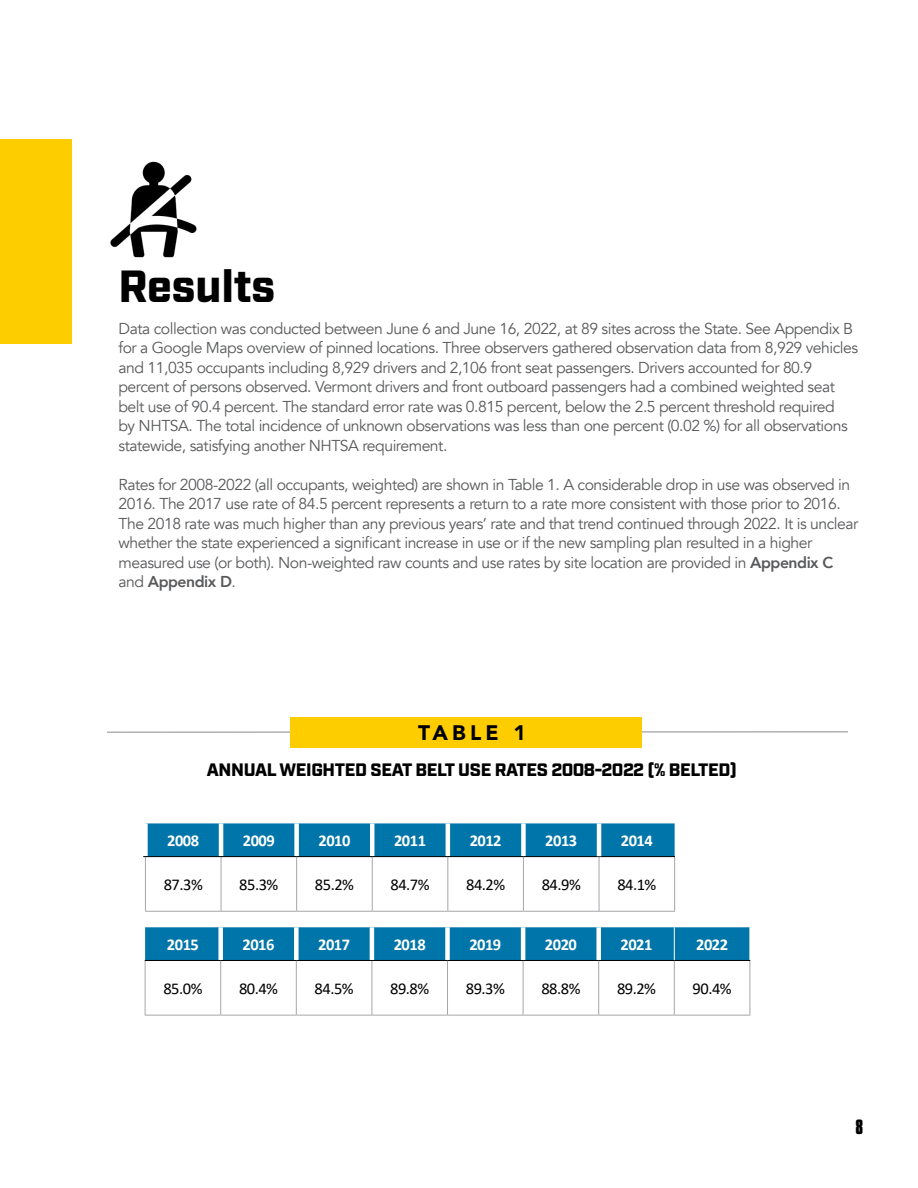
<style>
.page{position:relative;width:918px;height:1188px;background:#fff}
.page>*{position:absolute;margin:0;border:0;box-sizing:border-box;transform-origin:0 0}
.t1{font:900 45px "Industry";color:#000}
.t2{font:900 21px "Avenir";letter-spacing:.2em;color:#000}
.t3{font:900 18px "Industry";letter-spacing:-.02em;color:#000}
.t4{font:700 18px "Kenyan Coffee Rg";color:#000}
.t5{font:16.5px "Calibri";letter-spacing:-.03em;color:#000}
.t6{font:700 16.5px "Calibri";letter-spacing:-.03em;color:#fff}
.t7{font:15.75px/19.5px "Avenir";letter-spacing:-.03em;color:#58595b}
.s1{font-weight:800}
</style>
<div class="page">
<div style="left:148px;top:823px;width:527px;height:33px;background:#0075a9"></div>
<hr style="left:145px;top:857px;width:1px;height:54px;background:#a5a7aa">
<hr style="left:221px;top:857px;width:1px;height:54px;background:#a5a7aa">
<hr style="left:296px;top:857px;width:1px;height:54px;background:#a5a7aa">
<hr style="left:372px;top:857px;width:1px;height:54px;background:#a5a7aa">
<hr style="left:447px;top:857px;width:1px;height:54px;background:#a5a7aa">
<hr style="left:523px;top:857px;width:1px;height:54px;background:#a5a7aa">
<hr style="left:599px;top:857px;width:1px;height:54px;background:#a5a7aa">
<hr style="left:674px;top:857px;width:1px;height:54px;background:#a5a7aa">
<hr style="left:145px;top:911px;width:76px;height:1px;background:#a5a7aa">
<hr style="left:221px;top:911px;width:76px;height:1px;background:#a5a7aa">
<hr style="left:297px;top:911px;width:75px;height:1px;background:#a5a7aa">
<hr style="left:372px;top:911px;width:76px;height:1px;background:#a5a7aa">
<hr style="left:448px;top:911px;width:75px;height:1px;background:#a5a7aa">
<hr style="left:523px;top:911px;width:76px;height:1px;background:#a5a7aa">
<hr style="left:599px;top:911px;width:76px;height:1px;background:#a5a7aa">
<hr style="left:599px;top:856px;width:76px;height:1px;background:#000">
<hr style="left:219px;top:823px;width:4px;height:33px;background:#fff">
<div style="left:294px;top:823px;width:5px;height:33px;background:#fff"></div>
<hr style="left:370px;top:823px;width:4px;height:33px;background:#fff">
<hr style="left:446px;top:823px;width:4px;height:33px;background:#fff">
<div style="left:521px;top:823px;width:5px;height:33px;background:#fff"></div>
<hr style="left:143px;top:856px;width:78px;height:1px;background:#000">
<hr style="left:221px;top:856px;width:76px;height:1px;background:#000">
<hr style="left:297px;top:856px;width:75px;height:1px;background:#000">
<hr style="left:372px;top:856px;width:76px;height:1px;background:#000">
<hr style="left:448px;top:856px;width:75px;height:1px;background:#000">
<hr style="left:523px;top:856px;width:76px;height:1px;background:#000">
<hr style="left:597px;top:823px;width:4px;height:33px;background:#fff">
<div style="left:145px;top:927px;width:605px;height:33px;background:#0075a9"></div>
<hr style="left:674px;top:927px;width:1px;height:33px;background:#fff">
<hr style="left:145px;top:961px;width:1px;height:54px;background:#a5a7aa">
<hr style="left:220px;top:961px;width:1px;height:54px;background:#a5a7aa">
<hr style="left:296px;top:961px;width:1px;height:54px;background:#a5a7aa">
<hr style="left:523px;top:961px;width:1px;height:54px;background:#a5a7aa">
<hr style="left:598px;top:961px;width:1px;height:54px;background:#a5a7aa">
<hr style="left:674px;top:961px;width:1px;height:54px;background:#a5a7aa">
<hr style="left:750px;top:961px;width:1px;height:54px;background:#a5a7aa">
<hr style="left:145px;top:1015px;width:76px;height:1px;background:#a5a7aa">
<hr style="left:221px;top:1015px;width:75px;height:1px;background:#a5a7aa">
<hr style="left:296px;top:1015px;width:76px;height:1px;background:#a5a7aa">
<hr style="left:372px;top:1015px;width:76px;height:1px;background:#a5a7aa">
<hr style="left:448px;top:1015px;width:75px;height:1px;background:#a5a7aa">
<hr style="left:523px;top:1015px;width:76px;height:1px;background:#a5a7aa">
<hr style="left:599px;top:1015px;width:75px;height:1px;background:#a5a7aa">
<hr style="left:674px;top:1015px;width:76px;height:1px;background:#a5a7aa">
<hr style="left:372px;top:961px;width:1px;height:54px;background:#a5a7aa">
<hr style="left:447px;top:961px;width:1px;height:54px;background:#a5a7aa">
<div style="left:218px;top:927px;width:5px;height:33px;background:#fff"></div>
<div style="left:294px;top:927px;width:5px;height:33px;background:#fff"></div>
<hr style="left:370px;top:927px;width:4px;height:33px;background:#fff">
<div style="left:445px;top:927px;width:5px;height:33px;background:#fff"></div>
<hr style="left:521px;top:927px;width:4px;height:33px;background:#fff">
<div style="left:596px;top:927px;width:5px;height:33px;background:#fff"></div>
<hr style="left:145px;top:960px;width:76px;height:1px;background:#000">
<hr style="left:221px;top:960px;width:75px;height:1px;background:#000">
<hr style="left:296px;top:960px;width:76px;height:1px;background:#000">
<hr style="left:372px;top:960px;width:76px;height:1px;background:#000">
<hr style="left:448px;top:960px;width:75px;height:1px;background:#000">
<hr style="left:523px;top:960px;width:76px;height:1px;background:#000">
<hr style="left:599px;top:960px;width:75px;height:1px;background:#000">
<hr style="left:674px;top:960px;width:76px;height:1px;background:#000">
<hr style="left:107px;top:731px;width:741px;height:2px;background:#96989a">
<div style="left:291px;top:718px;width:351px;height:30px;background:#fecd00"></div>
<img style="left:110px;top:161px;width:87px;height:97px">
<div style="left:0;top:139px;width:71px;height:205px;background:#fecd00"></div>
<h1 class="t1" style="left:118px;top:259px;width:158px">Results</h1>
<p class="t7" style="left:118px;top:319px;width:741px">Data collection was conducted between June 6 and June 16, 2022, at 89 sites across the State. See Appendix B for a Google Maps overview of pinned locations. Three observers gathered observation data from 8,929 vehicles and 11,035 occupants including 8,929 drivers and 2,106 front seat passengers. Drivers accounted for 80.9 percent of persons observed. Vermont drivers and front outboard passengers had a combined weighted seat belt use of 90.4 percent. The standard error rate was 0.815 percent, below the 2.5 percent threshold required<br>by NHTSA. The total incidence of unknown observations was less than one percent (0.02 %) for all observations statewide, satisfying another NHTSA requirement.</p>
<p class="t7" style="left:118px;top:475px;width:741px">Rates for 2008-2022 (all occupants, weighted) are shown in Table 1. A considerable drop in use was observed in 2016. The 2017 use rate of 84.5 percent represents a return to a rate more consistent with those prior to 2016.<br>The 2018 rate was much higher than any previous years’ rate and that trend continued through 2022. It is unclear whether the state experienced a significant increase in use or if the new sampling plan resulted in a higher measured use (or both). Non-weighted raw counts and use rates by site location are provided in <span class="s1">Appendix C </span>and <span class="s1">Appendix D</span>.</p>
<h2 class="t2" style="left:418px;top:715px;width:109px">TABLE 1</h2>
<p class="t3" style="left:207px;top:759px;width:532px">ANNUAL WEIGHTED SEAT BELT USE RATES 2008-2022 (% BELTED)</p>
<p class="t6" style="left:167px;top:829px;width:33px">2008</p>
<p class="t6" style="left:243px;top:829px;width:33px">2009</p>
<p class="t6" style="left:318px;top:829px;width:33px">2010</p>
<p class="t6" style="left:394px;top:829px;width:33px">2011</p>
<p class="t6" style="left:470px;top:829px;width:33px">2012</p>
<p class="t6" style="left:545px;top:829px;width:33px">2013</p>
<p class="t6" style="left:621px;top:829px;width:33px">2014</p>
<p class="t5" style="left:164px;top:873px;width:41px">87.3%</p>
<p class="t5" style="left:239px;top:873px;width:41px">85.3%</p>
<p class="t5" style="left:315px;top:873px;width:41px">85.2%</p>
<p class="t5" style="left:391px;top:873px;width:41px">84.7%</p>
<p class="t5" style="left:466px;top:873px;width:41px">84.2%</p>
<p class="t5" style="left:542px;top:873px;width:41px">84.9%</p>
<p class="t5" style="left:617px;top:873px;width:41px">84.1%</p>
<p class="t6" style="left:167px;top:933px;width:33px">2015</p>
<p class="t6" style="left:243px;top:933px;width:33px">2016</p>
<p class="t6" style="left:318px;top:933px;width:33px">2017</p>
<p class="t6" style="left:394px;top:933px;width:33px">2018</p>
<p class="t6" style="left:469px;top:933px;width:33px">2019</p>
<p class="t6" style="left:545px;top:933px;width:33px">2020</p>
<p class="t6" style="left:621px;top:933px;width:33px">2021</p>
<p class="t6" style="left:696px;top:933px;width:33px">2022</p>
<p class="t5" style="left:163px;top:977px;width:41px">85.0%</p>
<p class="t5" style="left:239px;top:977px;width:41px">80.4%</p>
<p class="t5" style="left:315px;top:977px;width:41px">84.5%</p>
<p class="t5" style="left:390px;top:977px;width:41px">89.8%</p>
<p class="t5" style="left:466px;top:977px;width:41px">89.3%</p>
<p class="t5" style="left:541px;top:977px;width:41px">88.8%</p>
<p class="t5" style="left:617px;top:977px;width:41px">89.2%</p>
<p class="t5" style="left:693px;top:977px;width:41px">90.4%</p>
<p class="t4" style="left:856px;top:1116px;width:9px">8</p>
</div>
